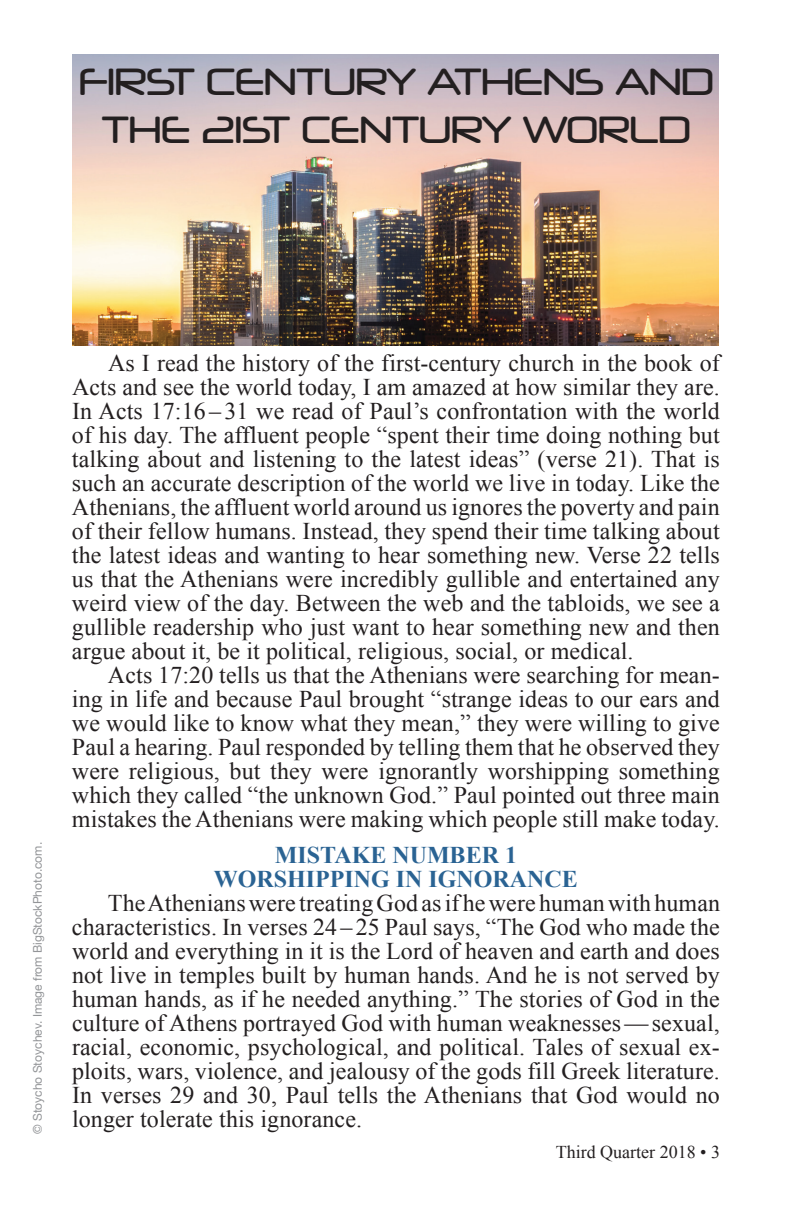
<style>
.page{position:relative;width:792px;height:1224px;background:#fff}
.page>*{position:absolute;margin:0;border:0;box-sizing:border-box;transform-origin:0 0}
.t1{font:36px/48px "Neuropol";color:#231f20;text-align:center;scale:.9 1}
.t2{font:24px/24px "Times New Roman";letter-spacing:.005em;color:#231f20;text-align:justify}
.t3{font:700 24px/24px "Times New Roman";color:#2a6393;text-align:center}
.t4{font:18px "Times New Roman";color:#231f20}
.t5{font:12px "Helvetica Neue";color:#939598}
</style>
<div class="page">
<img style="left:73px;top:54px;width:646px;height:292px">
<h1 class="t1" style="left:79px;top:57px;width:707px">FIRST CENTURY ATHENS AND<br>THE 21ST CENTURY WORLD</h1>
<p class="t5" style="left:29px;top:1134px;width:293px;rotate:-90deg">© Stoycho Stoychev. Image from BigStockPhoto.com.</p>
<p class="t2" style="left:72px;top:350px;width:649px;text-indent:36px">As I read the history of the first-century church in the book of Acts and see the world today, I am amazed at how similar they are.<br>In Acts 17:16 – 31 we read of Paul’s confrontation with the world of his day. The affluent people “spent their time doing nothing but talking about and listening to the latest ideas” (verse 21). That is such an accurate description of the world we live in today. Like the Athenians, the affluent world around us ignores the poverty and pain of their fellow humans. Instead, they spend their time talking about the latest ideas and wanting to hear something new. Verse 22 tells us that the Athenians were incredibly gullible and entertained any weird view of the day. Between the web and the tabloids, we see a gullible readership who just want to hear something new and then argue about it, be it political, religious, social, or medical.</p>
<p class="t2" style="left:72px;top:662px;width:649px;text-indent:36px">Acts 17:20 tells us that the Athenians were searching for mean&shy;ing in life and because Paul brought “strange ideas to our ears and we would like to know what they mean,” they were willing to give Paul a hearing. Paul responded by telling them that he observed they were religious, but they were ignorantly worshipping something which they called “the unknown God.” Paul pointed out three main mistakes the Athenians were making which people still make today.</p>
<p class="t3" style="left:214px;top:842px;width:366px">MISTAKE NUMBER 1<br>WORSHIPPING IN IGNORANCE</p>
<p class="t2" style="left:72px;top:890px;width:650px;text-indent:36px">The Athenians were treating God as if he were human with human characteristics. In verses 24 – 25 Paul says, “The God who made the world and everything in it is the Lord of heaven and earth and does not live in temples built by human hands. And he is not served by human hands, as if he needed anything.” The stories of God in the culture of Athens portrayed God with human weaknesses—sexual, racial, economic, psychological, and political. Tales of sexual ex&shy;ploits, wars, violence, and jealousy of the gods fill Greek literature.<br>In verses 29 and 30, Paul tells the Athenians that God would no longer tolerate this ignorance.</p>
<p class="t4" style="left:556px;top:1140px;width:166px">Third Quarter 2018 • 3</p>
</div>
